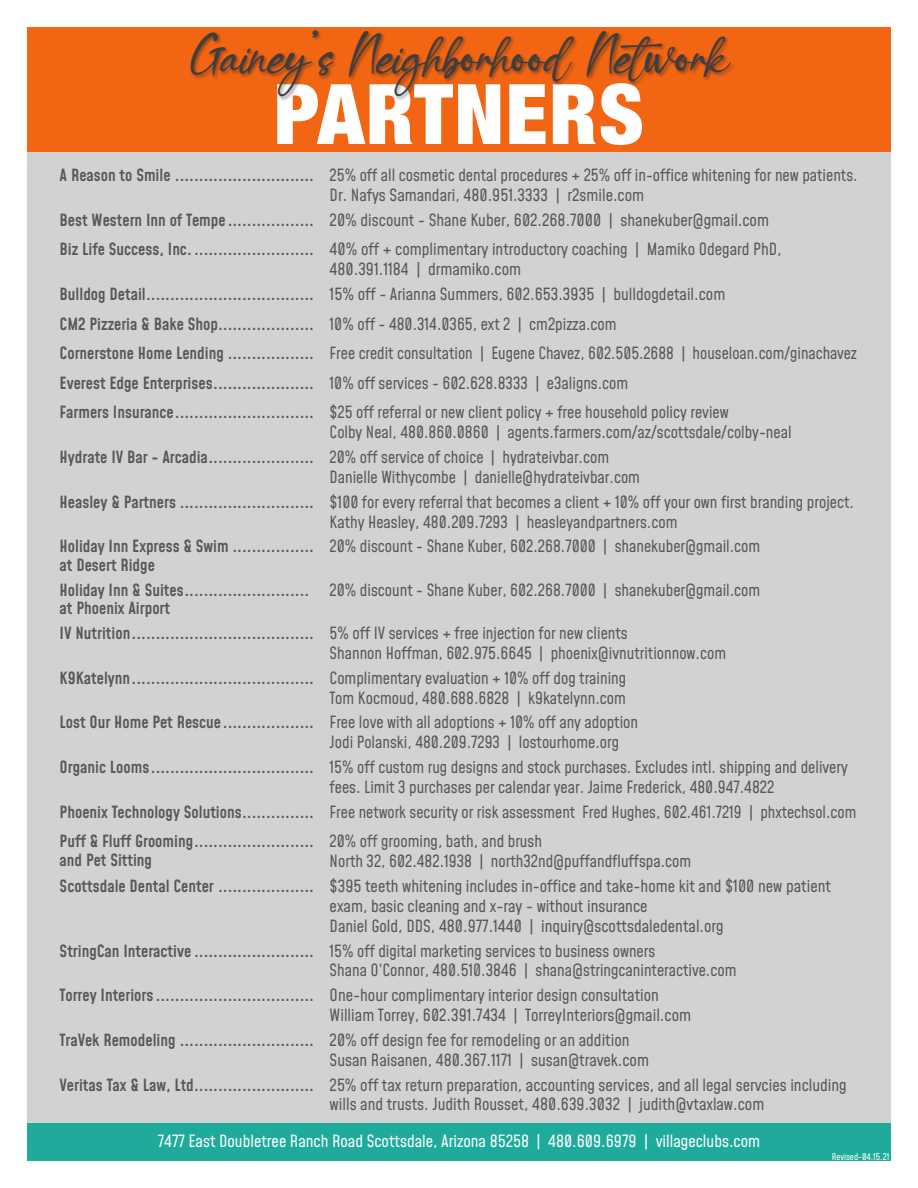
<style>
.page{position:relative;width:918px;height:1188px;background:#fff}
.page>*{position:absolute;margin:0;border:0;box-sizing:border-box;transform-origin:0 0}
.t1{font:900 condensed 83.7px "Helvetica Neue";letter-spacing:.02em;color:#fff}
.t2{font:45px "Bright Cheerful";letter-spacing:-.045em;color:#3e3e3f}
.t3{font:16.5px/19.8px "Mohave";color:#57585a}
.t4{font:500 16.5px/18.5px "Mohave";color:#57585a}
.t5{font:16.5px "Mohave";color:#fff}
.t6{font:9px "Mohave";color:#fff}
</style>
<div class="page">
<div style="left:27px;top:27px;width:864px;height:1134px;background:#d1d2d4"></div>
<div style="left:27px;top:1123px;width:864px;height:38px;background:#1eab9b"></div>
<div style="left:27px;top:27px;width:864px;height:125px;background:#f26513"></div>
<div style="left:190px;top:29px;width:545px;height:72px;background:#231f20;opacity:.45"></div>
<p class="t2" style="left:189px;top:29px;width:542px">Gainey”s Neighborhood Network</p>
<p class="t1" style="left:274px;top:45px;width:371px">PARTNERS</p>
<p class="t4" style="left:60px;top:167px;width:256px">A Reason to Smile .............................</p>
<p class="t3" style="left:330px;top:166px;width:530px">25% off all cosmetic dental procedures + 25% off in-office whitening for new patients.<br>Dr. Nafys Samandari, 480.951.3333 | r2smile.com</p>
<p class="t4" style="left:60px;top:212px;width:256px">Best Western Inn of Tempe ..................</p>
<p class="t3" style="left:330px;top:211px;width:441px">20% discount - Shane Kuber, 602.268.7000 | shanekuber@gmail.com</p>
<p class="t4" style="left:60px;top:241px;width:256px">Biz Life Success, Inc..........................</p>
<p class="t3" style="left:330px;top:240px;width:454px">40% off + complimentary introductory coaching | Mamiko Odegard PhD,</p>
<p class="t3" style="left:330px;top:260px;width:193px">480.391.1184 | drmamiko.com</p>
<p class="t4" style="left:60px;top:286px;width:256px">Bulldog Detail...................................</p>
<p class="t3" style="left:330px;top:285px;width:397px">15% off - Arianna Summers, 602.653.3935 | bulldogdetail.com</p>
<p class="t4" style="left:60px;top:316px;width:256px">CM2 Pizzeria &amp; Bake Shop....................</p>
<p class="t3" style="left:330px;top:315px;width:288px">10% off - 480.314.0365, ext 2 | cm2pizza.com</p>
<p class="t4" style="left:60px;top:345px;width:256px">Cornerstone Home Lending ..................</p>
<p class="t3" style="left:330px;top:344px;width:529px">Free credit consultation | Eugene Chavez, 602.505.2688 | houseloan.com/ginachavez</p>
<p class="t4" style="left:60px;top:375px;width:256px">Everest Edge Enterprises.....................</p>
<p class="t3" style="left:330px;top:374px;width:300px">10% off services - 602.628.8333 | e3aligns.com</p>
<p class="t4" style="left:60px;top:404px;width:256px">Farmers Insurance.............................</p>
<p class="t3" style="left:330px;top:404px;width:401px">$25 off referral or new client policy + free household policy review</p>
<p class="t3" style="left:330px;top:424px;width:464px">Colby Neal, 480.860.0860 | agents.farmers.com/az/scottsdale/colby-neal</p>
<p class="t4" style="left:60px;top:449px;width:256px">Hydrate IV Bar - Arcadia......................</p>
<p class="t3" style="left:330px;top:448px;width:281px">20% off service of choice | hydrateivbar.com</p>
<p class="t3" style="left:330px;top:468px;width:312px">Danielle Withycombe | danielle@hydrateivbar.com</p>
<p class="t4" style="left:60px;top:494px;width:256px">Heasley &amp; Partners ............................</p>
<p class="t3" style="left:330px;top:493px;width:526px">$100 for every referral that becomes a client + 10% off your own first branding project.<br>Kathy Heasley, 480.209.7293 | heasleyandpartners.com</p>
<p class="t4" style="left:60px;top:538px;width:256px">Holiday Inn Express &amp; Swim ................. at Desert Ridge</p>
<p class="t3" style="left:330px;top:538px;width:432px">20% discount - Shane Kuber, 602.268.7000 | shanekuber@gmail.com</p>
<p class="t4" style="left:60px;top:582px;width:251px">Holiday Inn &amp; Suites.......................... at Phoenix Airport</p>
<p class="t3" style="left:330px;top:581px;width:432px">20% discount - Shane Kuber, 602.268.7000 | shanekuber@gmail.com</p>
<p class="t4" style="left:60px;top:625px;width:256px">IV Nutrition......................................</p>
<p class="t3" style="left:330px;top:624px;width:300px">5% off IV services + free injection for new clients</p>
<p class="t3" style="left:330px;top:644px;width:398px">Shannon Hoffman, 602.975.6645 | phoenix@ivnutritionnow.com</p>
<p class="t4" style="left:60px;top:670px;width:256px">K9Katelynn......................................</p>
<p class="t3" style="left:330px;top:669px;width:298px">Complimentary evaluation + 10% off dog training</p>
<p class="t3" style="left:330px;top:689px;width:298px">Tom Kocmoud, 480.688.6828 | k9katelynn.com</p>
<p class="t4" style="left:60px;top:714px;width:256px">Lost Our Home Pet Rescue...................</p>
<p class="t3" style="left:330px;top:714px;width:310px">Free love with all adoptions + 10% off any adoption</p>
<p class="t3" style="left:330px;top:734px;width:291px">Jodi Polanski, 480.209.7293 | lostourhome.org</p>
<p class="t4" style="left:60px;top:759px;width:256px">Organic Looms..................................</p>
<p class="t3" style="left:330px;top:758px;width:520px">15% off custom rug designs and stock purchases. Excludes intl. shipping and delivery fees. Limit 3 purchases per calendar year. Jaime Frederick, 480.947.4822</p>
<p class="t4" style="left:60px;top:804px;width:256px">Phoenix Technology Solutions...............</p>
<p class="t3" style="left:330px;top:803px;width:528px">Free network security or risk assessment Fred Hughes, 602.461.7219 | phxtechsol.com</p>
<p class="t4" style="left:60px;top:833px;width:256px">Puff &amp; Fluff Grooming......................... and Pet Sitting</p>
<p class="t3" style="left:330px;top:833px;width:214px">20% off grooming, bath, and brush</p>
<p class="t3" style="left:330px;top:853px;width:363px">North 32, 602.482.1938 | north32nd@puffandfluffspa.com</p>
<p class="t4" style="left:60px;top:878px;width:256px">Scottsdale Dental Center ....................</p>
<p class="t3" style="left:330px;top:877px;width:503px">$395 teeth whitening includes in-office and take-home kit and $100 new patient exam, basic cleaning and x-ray - without insurance</p>
<p class="t3" style="left:330px;top:917px;width:396px">Daniel Gold, DDS, 480.977.1440 | inquiry@scottsdaledental.org</p>
<p class="t4" style="left:60px;top:943px;width:256px">StringCan Interactive .........................</p>
<p class="t3" style="left:330px;top:942px;width:327px">15% off digital marketing services to business owners</p>
<p class="t3" style="left:330px;top:962px;width:408px">Shana O’Connor, 480.510.3846 | shana@stringcaninteractive.com</p>
<p class="t4" style="left:60px;top:987px;width:256px">Torrey Interiors .................................</p>
<p class="t3" style="left:330px;top:987px;width:331px">One-hour complimentary interior design consultation</p>
<p class="t3" style="left:330px;top:1006px;width:363px">William Torrey, 602.391.7434 | TorreyInteriors@gmail.com</p>
<p class="t4" style="left:60px;top:1032px;width:256px">TraVek Remodeling ............................</p>
<p class="t3" style="left:330px;top:1031px;width:301px">20% off design fee for remodeling or an addition</p>
<p class="t3" style="left:330px;top:1051px;width:321px">Susan Raisanen, 480.367.1171 | susan@travek.com</p>
<p class="t4" style="left:60px;top:1077px;width:256px">Veritas Tax &amp; Law, Ltd.........................</p>
<p class="t3" style="left:330px;top:1076px;width:519px">25% off tax return preparation, accounting services, and all legal servcies including wills and trusts. Judith Rousset, 480.639.3032 | judith@vtaxlaw.com</p>
<p class="t6" style="left:832px;top:1151px;width:59px">Revised-04.15.21</p>
<p class="t5" style="left:158px;top:1131px;width:604px">7477 East Doubletree Ranch Road Scottsdale, Arizona 85258 | 480.609.6979 | villageclubs.com</p>
</div>
